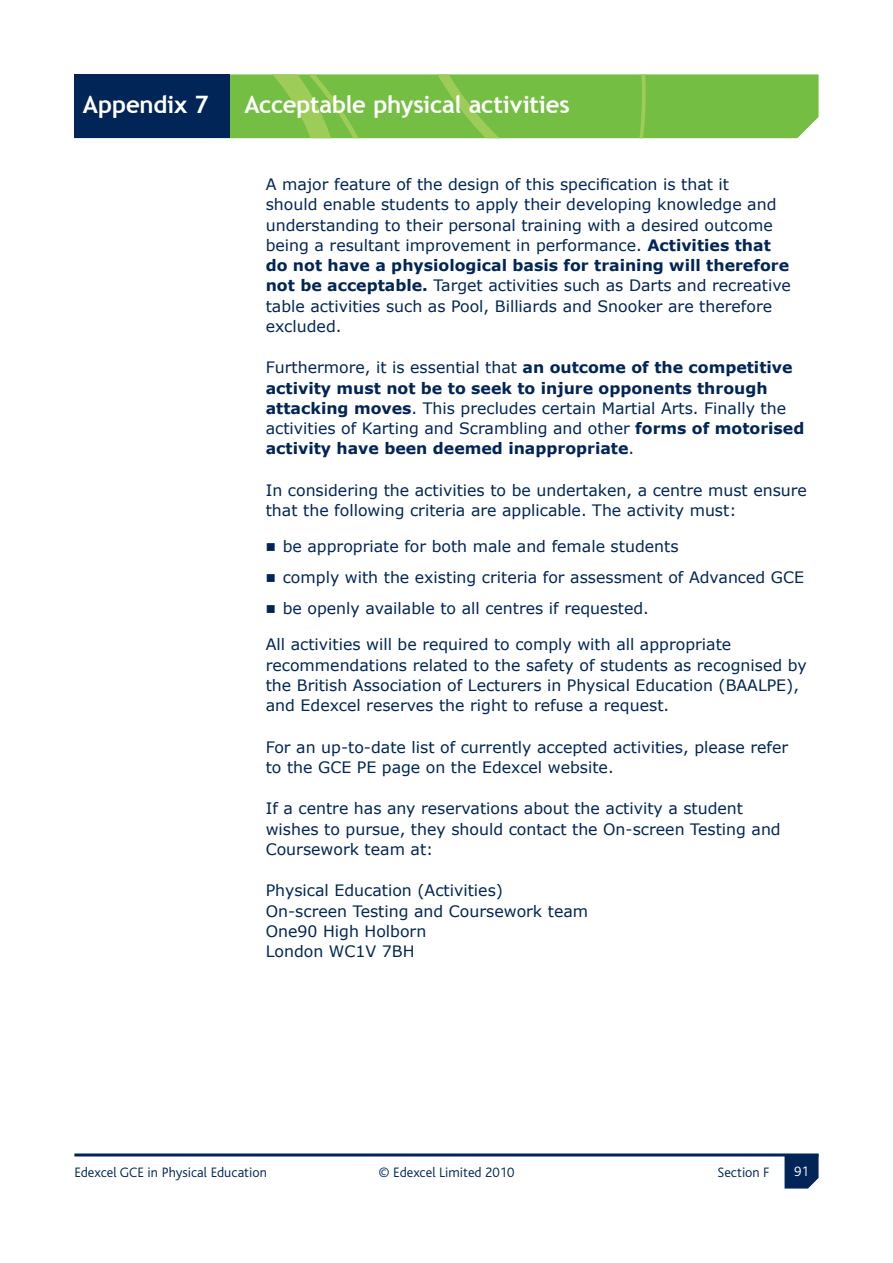
<style>
.page{position:relative;width:893px;height:1263px;background:#fff}
.page>*{position:absolute;margin:0;border:0;box-sizing:border-box;transform-origin:0 0}
.t1{font:700 24px "Trebuchet MS";letter-spacing:-.01em;color:#fff}
.t2{font:15.75px/20.2px "Verdana";color:#002556}
.t3{font:700 15.75px/20.2px "Verdana";color:#002556}
.t4{font:300 14.25px "Bliss";color:#002556}
.t5{font:300 14.25px "Bliss";color:#fff}
.t6{font:13.5px "Wingdings";color:#002556}
.s1{font-weight:700}
.s2{font-weight:400}
</style>
<div class="page">
<svg style="left:230px;top:74px;width:589px;height:64px;background:#78c046"></svg>
<div style="left:74px;top:74px;width:156px;height:64px;background:#002556"></div>
<svg style="left:784px;top:1156px;width:35px;height:32px"></svg>
<hr style="left:74px;top:1153px;width:745px;height:3px;background:#002556">
<h1 class="t1" style="left:83px;top:90px;width:127px">Appendix 7</h1>
<h1 class="t1" style="left:244px;top:90px;width:327px">Acceptable physical activities</h1>
<p class="t2" style="left:266px;top:174px;width:527px">A major feature of the design of this specification is that it<br>should enable students to apply their developing knowledge and understanding to their personal training with a desired outcome being a resultant improvement in performance. <span class="s1">Activities that do not have a physiological basis for training will therefore not be acceptable.</span> Target activities such as Darts and recreative table activities such as Pool, Billiards and Snooker are therefore excluded.</p>
<p class="t3" style="left:266px;top:357px;width:540px"><span class="s2">Furthermore, it is essential that</span> an outcome of the competitive activity must not be to seek to injure opponents through attacking moves<span class="s2">. This precludes certain Martial Arts. Finally the activities of Karting and Scrambling and other</span> forms of motorised activity have been deemed inappropriate<span class="s2">.</span></p>
<p class="t2" style="left:266px;top:480px;width:543px">In considering the activities to be undertaken, a centre must ensure that the following criteria are applicable. The activity must:</p>
<p class="t2" style="left:283px;top:531px;width:523px;line-height:30.9px">be appropriate for both male and female students<br>comply with the existing criteria for assessment of Advanced GCE be openly available to all centres if requested.</p>
<p class="t2" style="left:266px;top:634px;width:543px">All activities will be required to comply with all appropriate recommendations related to the safety of students as recognised by the British Association of Lecturers in Physical Education (BAALPE), and Edexcel reserves the right to refuse a request.</p>
<p class="t2" style="left:266px;top:736px;width:524px">For an up-to-date list of currently accepted activities, please refer to the GCE PE page on the Edexcel website.</p>
<p class="t2" style="left:266px;top:798px;width:516px">If a centre has any reservations about the activity a student wishes to pursue, they should contact the On-screen Testing and<br>Coursework team at:</p>
<p class="t2" style="left:266px;top:880px;width:324px">Physical Education (Activities)<br>On-screen Testing and Coursework team<br>One90 High Holborn<br>London WC1V 7BH</p>
<p class="t6" style="left:266px;top:540px;width:12px">■</p>
<p class="t6" style="left:266px;top:571px;width:12px">■</p>
<p class="t6" style="left:266px;top:602px;width:12px">■</p>
<p class="t4" style="left:74px;top:1164px;width:194px">Edexcel GCE in Physical Education</p>
<p class="t4" style="left:378px;top:1164px;width:138px">© Edexcel Limited 2010</p>
<p class="t4" style="left:717px;top:1164px;width:54px">Section F</p>
<p class="t5" style="left:794px;top:1164px;width:16px">91</p>
</div>
